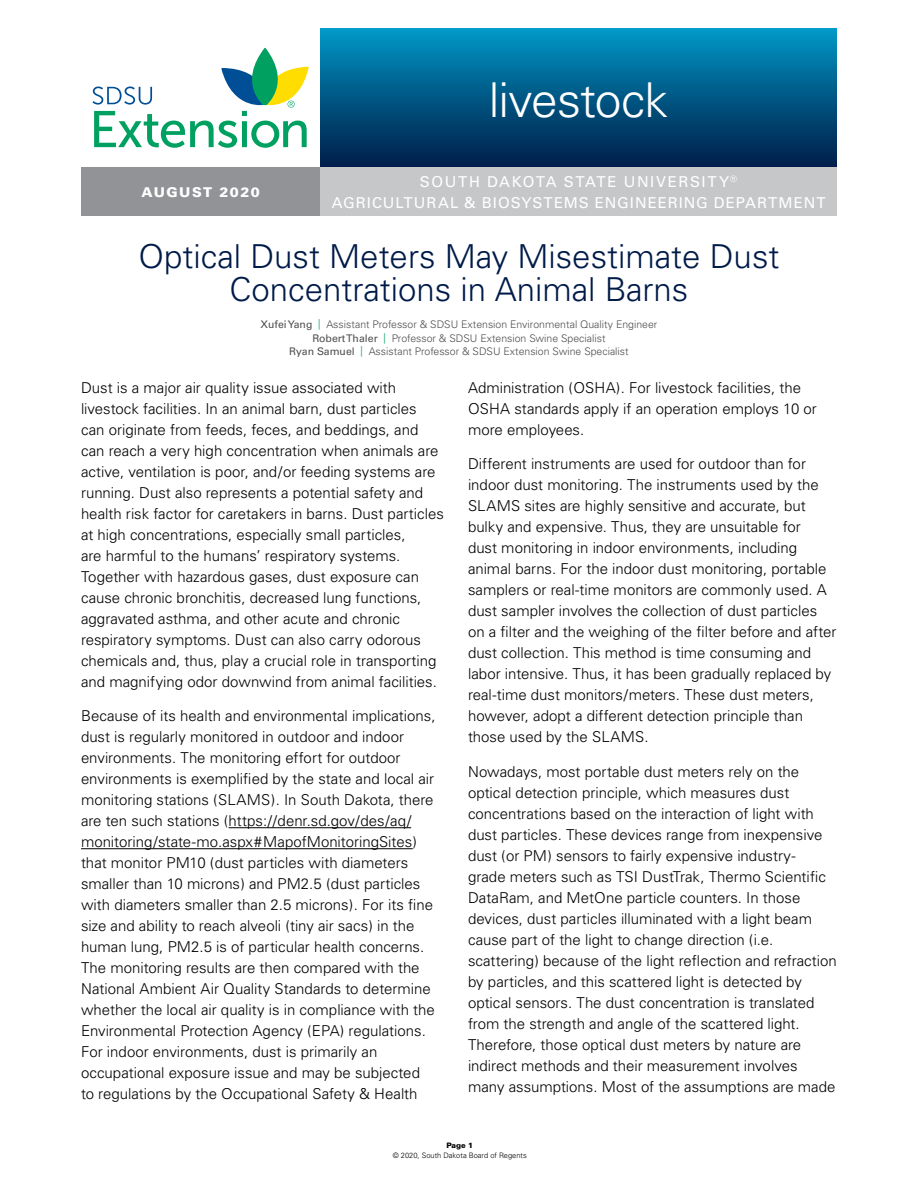
<style>
.page{position:relative;width:918px;height:1188px;background:#fff}
.page>*{position:absolute;margin:0;border:0;box-sizing:border-box;transform-origin:0 0}
.t1{font:300 48px "Univers";letter-spacing:-.015em;color:#fff}
.t2{font:300 33px/33px "Univers";color:#001b49;text-align:center}
.t3{font:300 15px/21px "Univers";color:#000}
.t4{font:15px/21px "Univers";letter-spacing:.07em;color:#fff;text-align:center}
.t5{font:900 13.5px "Univers";letter-spacing:.11em;color:#fff}
.t6{font:300 10.5px/13.5px "Univers";color:#4d4d4f;text-align:center}
.t7{font:300 7.5px "Univers";color:#000}
.t8{font:900 7.5px "Univers";color:#000}
.s1{font-weight:400}
.s2{color:#00a160}
</style>
<div class="page">
<svg style="left:92px;top:48px;width:217px;height:100px"></svg>
<div style="left:320px;top:28px;width:517px;height:140px;background:linear-gradient(to bottom,#0097c6,#001c47)"></div>
<div style="left:81px;top:167px;width:239px;height:49px;background:#919396"></div>
<div style="left:320px;top:167px;width:517px;height:49px;background:#c5c7c9"></div>
<hr style="left:229px;top:827px;width:182px;height:1px;background:#000">
<hr style="left:81px;top:848px;width:332px;height:1px;background:#000">
<h1 class="t1" style="left:489px;top:71px;width:181px">livestock</h1>
<p class="t5" style="left:141px;top:184px;width:120px">AUGUST 2020</p>
<p class="t4" style="left:332px;top:171px;width:495px">SOUTH DAKOTA STATE UNIVERSITY<sup>®<br></sup>AGRICULTURAL &amp; BIOSYSTEMS ENGINEERING DEPARTMENT</p>
<h2 class="t2" style="left:139px;top:240px;width:642px">Optical Dust Meters May Misestimate Dust<br>Concentrations in Animal Barns</h2>
<p class="t6" style="left:261px;top:318px;width:398px"><span class="s1">Xufei Yang</span> <span class="s2">|</span> Assistant Professor &amp; SDSU Extension Environmental Quality Engineer<br><span class="s1">Robert Thaler</span> <span class="s2">|</span> Professor &amp; SDSU Extension Swine Specialist<br><span class="s1">Ryan Samuel</span> <span class="s2">|</span> Assistant Professor &amp; SDSU Extension Swine Specialist</p>
<p class="t3" style="left:81px;top:377px;width:364px">Dust is a major air quality issue associated with livestock facilities. In an animal barn, dust particles can originate from feeds, feces, and beddings, and can reach a very high concentration when animals are active, ventilation is poor, and/or feeding systems are running. Dust also represents a potential safety and health risk factor for caretakers in barns. Dust particles at high concentrations, especially small particles,<br>are harmful to the humans’ respiratory systems.<br>Together with hazardous gases, dust exposure can cause chronic bronchitis, decreased lung functions, aggravated asthma, and other acute and chronic respiratory symptoms. Dust can also carry odorous chemicals and, thus, play a crucial role in transporting and magnifying odor downwind from animal facilities.</p>
<p class="t3" style="left:81px;top:705px;width:356px">Because of its health and environmental implications, dust is regularly monitored in outdoor and indoor environments. The monitoring effort for outdoor environments is exemplified by the state and local air monitoring stations (SLAMS). In South Dakota, there are ten such stations (https://denr.sd.gov/des/aq/ monitoring/state-mo.aspx#MapofMonitoringSites) that monitor PM10 (dust particles with diameters smaller than 10 microns) and PM2.5 (dust particles with diameters smaller than 2.5 microns). For its fine size and ability to reach alveoli (tiny air sacs) in the human lung, PM2.5 is of particular health concerns.<br>The monitoring results are then compared with the National Ambient Air Quality Standards to determine whether the local air quality is in compliance with the Environmental Protection Agency (EPA) regulations.<br>For indoor environments, dust is primarily an occupational exposure issue and may be subjected to regulations by the Occupational Safety &amp; Health</p>
<p class="t3" style="left:468px;top:377px;width:350px">Administration (OSHA). For livestock facilities, the<br>OSHA standards apply if an operation employs 10 or more employees.</p>
<p class="t3" style="left:468px;top:453px;width:370px">Different instruments are used for outdoor than for indoor dust monitoring. The instruments used by the SLAMS sites are highly sensitive and accurate, but bulky and expensive. Thus, they are unsuitable for<br>dust monitoring in indoor environments, including animal barns. For the indoor dust monitoring, portable samplers or real-time monitors are commonly used. A dust sampler involves the collection of dust particles on a filter and the weighing of the filter before and after dust collection. This method is time consuming and labor intensive. Thus, it has been gradually replaced by real-time dust monitors/meters. These dust meters, however, adopt a different detection principle than those used by the SLAMS.</p>
<p class="t3" style="left:468px;top:761px;width:370px">Nowadays, most portable dust meters rely on the optical detection principle, which measures dust concentrations based on the interaction of light with dust particles. These devices range from inexpensive dust (or PM) sensors to fairly expensive industry&shy;grade meters such as TSI DustTrak, Thermo Scientific DataRam, and MetOne particle counters. In those devices, dust particles illuminated with a light beam cause part of the light to change direction (i.e. scattering) because of the light reflection and refraction by particles, and this scattered light is detected by optical sensors. The dust concentration is translated from the strength and angle of the scattered light.<br>Therefore, those optical dust meters by nature are indirect methods and their measurement involves many assumptions. Most of the assumptions are made</p>
<p class="t8" style="left:446px;top:1140px;width:28px">Page 1</p>
<p class="t7" style="left:393px;top:1151px;width:136px">© 2020, South Dakota Board of Regents</p>
</div>
